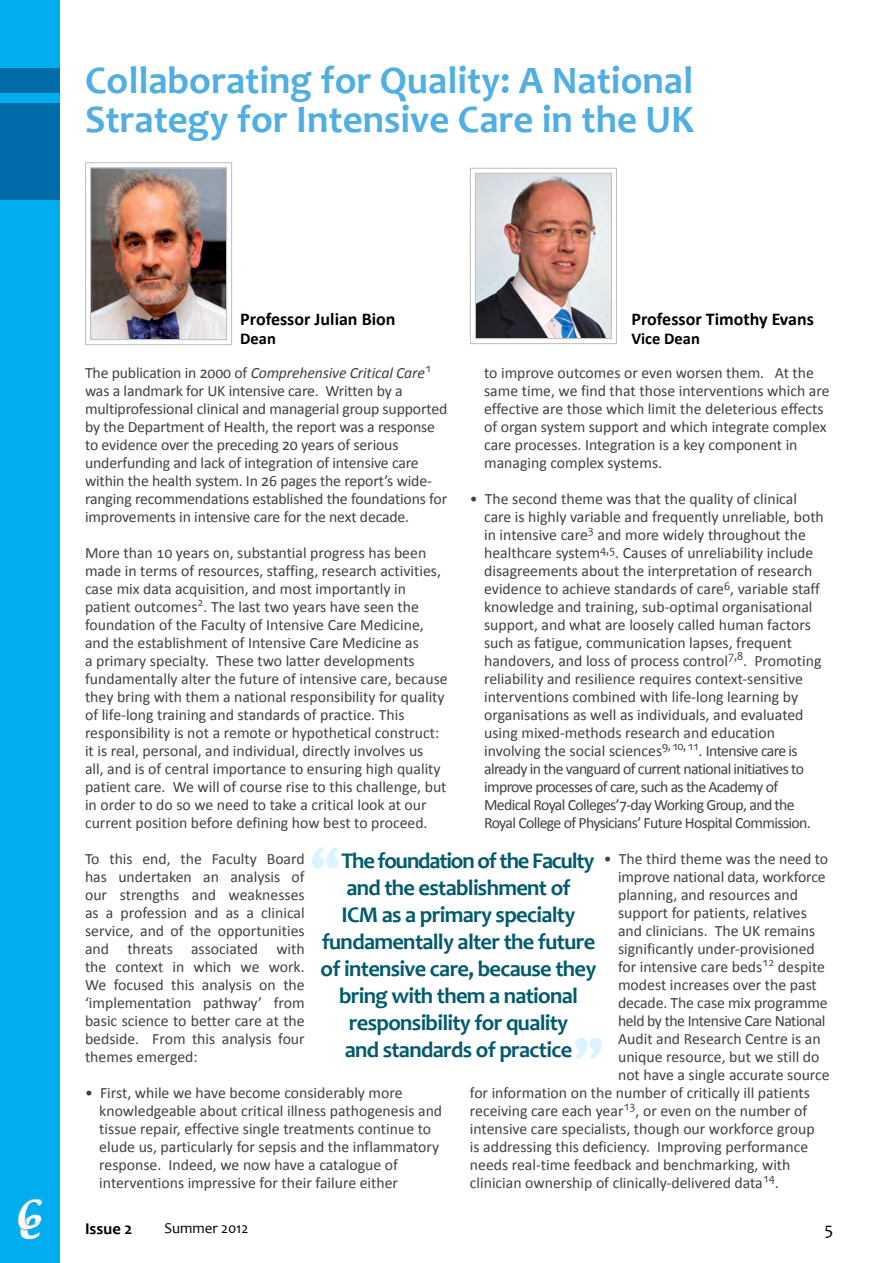
<style>
.page{position:relative;width:893px;height:1263px;background:#fff}
.page>*{position:absolute;margin:0;border:0;box-sizing:border-box;transform-origin:0 0}
.t1{font:700 39px/39px "Candara";color:#50aee2}
.t2{font:700 22.5px "Candara";letter-spacing:-.03em;color:#005b6c}
.t3{font:700 22.5px "Candara";letter-spacing:-.05em;color:#005b6c}
.t4{font:700 18px "Calibri";color:#000}
.t5{font:18px "Candara";color:#000}
.t6{font:700 16.5px "Calibri";color:#000}
.t7{font:700 16.5px "Candara";color:#000}
.t8{font:15.75px/18px "Calibri";color:#414042}
.t9{font:15.75px "Calibri";letter-spacing:-.03em;color:#414042}
.t10{font:15px "Candara";color:#000}
.s1{font-style:italic}
.s2{font-family:"Calibri";font-weight:400;font-size:18px;color:#fff}
</style>
<div class="page">
<div style="left:0;top:0;width:60px;height:1263px;background:#00aeef"></div>
<div style="left:0;top:103px;width:60px;height:96px;background:#006da9"></div>
<div style="left:0;top:68px;width:60px;height:24px;background:#006da9"></div>
<img style="left:85px;top:162px;width:147px;height:184px">
<div style="left:90px;top:167px;width:137px;height:173px;border:1px solid #bcbec0"></div>
<img style="left:470px;top:167px;width:147px;height:177px">
<div style="left:475px;top:173px;width:137px;height:166px;border:1px solid #bcbec0"></div>
<svg style="left:312px;top:847px;width:27px;height:22px"></svg>
<svg style="left:575px;top:1037px;width:27px;height:22px"></svg>
<img style="left:17px;top:1199px;width:26px;height:41px">
<h1 class="t1" style="left:85px;top:61px;width:611px">Collaborating for Quality: A National<br>Strategy for Intensive Care in the UK</h1>
<p class="t4" style="left:240px;top:307px;width:157px">Professor Julian Bion</p>
<p class="t6" style="left:240px;top:328px;width:37px">Dean</p>
<p class="t4" style="left:631px;top:307px;width:184px">Professor Timothy Evans</p>
<p class="t6" style="left:631px;top:328px;width:70px">Vice Dean</p>
<p class="t8" style="left:85px;top:363px;width:364px">The publication in 2000 of <span class="s1">Comprehensive Critical Care</span><sup>1 </sup>was a landmark for UK intensive care. Written by a multiprofessional clinical and managerial group supported by the Department of Health, the report was a response to evidence over the preceding 20 years of serious underfunding and lack of integration of intensive care within the health system. In 26 pages the report’s wide&shy;ranging recommendations established the foundations for improvements in intensive care for the next decade.</p>
<p class="t8" style="left:85px;top:543px;width:364px">More than 10 years on, substantial progress has been made in terms of resources, staffing, research activities, case mix data acquisition, and most importantly in patient outcomes<sup>2</sup>. The last two years have seen the foundation of the Faculty of Intensive Care Medicine, and the establishment of Intensive Care Medicine as<br>a primary specialty. These two latter developments fundamentally alter the future of intensive care, because they bring with them a national responsibility for quality of life-long training and standards of practice. This responsibility is not a remote or hypothetical construct: it is real, personal, and individual, directly involves us<br>all, and is of central importance to ensuring high quality patient care. We will of course rise to this challenge, but in order to do so we need to take a critical look at our current position before defining how best to proceed.</p>
<p class="t8" style="left:85px;top:849px;width:221px;text-align:justify">To this end, the Faculty Board has undertaken an analysis of our strengths and weaknesses as a profession and as a clinical service, and of the opportunities and threats associated with the context in which we work.<br>We focused this analysis on the ‘implementation pathway’ from basic science to better care at the bedside. From this analysis four themes emerged:</p>
<p class="t8" style="left:99px;top:1083px;width:344px;text-indent:-14px">• First, while we have become considerably more knowledgeable about critical illness pathogenesis and tissue repair, effective single treatments continue to elude us, particularly for sepsis and the inflammatory response. Indeed, we now have a catalogue of interventions impressive for their failure either</p>
<p class="t8" style="left:484px;top:363px;width:347px">to improve outcomes or even worsen them. At the same time, we find that those interventions which are effective are those which limit the deleterious effects of organ system support and which integrate complex care processes. Integration is a key component in managing complex systems.</p>
<p class="t8" style="left:484px;top:489px;width:341px;text-indent:-14px">• The second theme was that the quality of clinical care is highly variable and frequently unreliable, both in intensive care<sup>3</sup> and more widely throughout the healthcare system<sup>4,5</sup>. Causes of unreliability include disagreements about the interpretation of research evidence to achieve standards of care<sup>6</sup>, variable staff knowledge and training, sub-optimal organisational support, and what are loosely called human factors such as fatigue, communication lapses, frequent handovers, and loss of process control<sup>7,8</sup>. Promoting reliability and resilience requires context-sensitive interventions combined with life-long learning by organisations as well as individuals, and evaluated using mixed-methods research and education involving the social sciences<sup>9,</sup> <sup>10,</sup> <sup>11</sup>. Intensive care is already in the vanguard of current national initiatives to improve processes of care, such as the Academy of Medical Royal Colleges’7-day Working Group, and the Royal College of Physicians’ Future Hospital Commission.</p>
<p class="t8" style="left:604px;top:849px;width:226px">• The third theme was the need to</p>
<p class="t8" style="left:618px;top:867px;width:209px">improve national data, workforce</p>
<p class="t8" style="left:618px;top:885px;width:182px">planning, and resources and</p>
<p class="t8" style="left:618px;top:903px;width:190px">support for patients, relatives</p>
<p class="t8" style="left:618px;top:921px;width:199px">and clinicians. The UK remains</p>
<p class="t8" style="left:618px;top:939px;width:198px">significantly under-provisioned</p>
<p class="t8" style="left:618px;top:957px;width:209px">for intensive care beds<sup>12</sup> despite</p>
<p class="t8" style="left:618px;top:975px;width:200px">modest increases over the past</p>
<p class="t8" style="left:618px;top:993px;width:211px">decade. The case mix programme</p>
<p class="t9" style="left:618px;top:1011px;width:209px">held by the Intensive Care National</p>
<p class="t8" style="left:618px;top:1029px;width:204px">Audit and Research Centre is an</p>
<p class="t8" style="left:618px;top:1047px;width:203px">unique resource, but we still do</p>
<p class="t8" style="left:618px;top:1065px;width:213px">not have a single accurate source</p>
<p class="t8" style="left:470px;top:1083px;width:341px">for information on the number of critically ill patients</p>
<p class="t8" style="left:470px;top:1101px;width:339px">receiving care each year<sup>13</sup>, or even on the number of</p>
<p class="t8" style="left:470px;top:1119px;width:346px">intensive care specialists, though our workforce group</p>
<p class="t8" style="left:470px;top:1137px;width:340px">is addressing this deficiency. Improving performance</p>
<p class="t8" style="left:470px;top:1155px;width:322px">needs real-time feedback and benchmarking, with</p>
<p class="t8" style="left:470px;top:1173px;width:310px">clinician ownership of clinically-delivered data<sup>14</sup>.</p>
<h2 class="t3" style="left:341px;top:847px;width:255px">The foundation of the Faculty</h2>
<h2 class="t2" style="left:346px;top:874px;width:226px">and the establishment of</h2>
<h2 class="t2" style="left:342px;top:901px;width:235px">ICM as a primary specialty</h2>
<h2 class="t2" style="left:322px;top:928px;width:275px">fundamentally alter the future</h2>
<h2 class="t2" style="left:321px;top:955px;width:277px">of intensive care, because they</h2>
<h2 class="t2" style="left:339px;top:982px;width:240px">bring with them a national</h2>
<h2 class="t2" style="left:349px;top:1009px;width:221px">responsibility for quality</h2>
<h2 class="t2" style="left:345px;top:1036px;width:229px">and standards of practice</h2>
<p class="t7" style="left:73px;top:1218px;width:60px"><span class="s2">5</span> Issue 2</p>
<p class="t5" style="left:825px;top:1218px;width:10px">5</p>
<p class="t10" style="left:165px;top:1219px;width:85px">Summer 2012</p>
</div>
